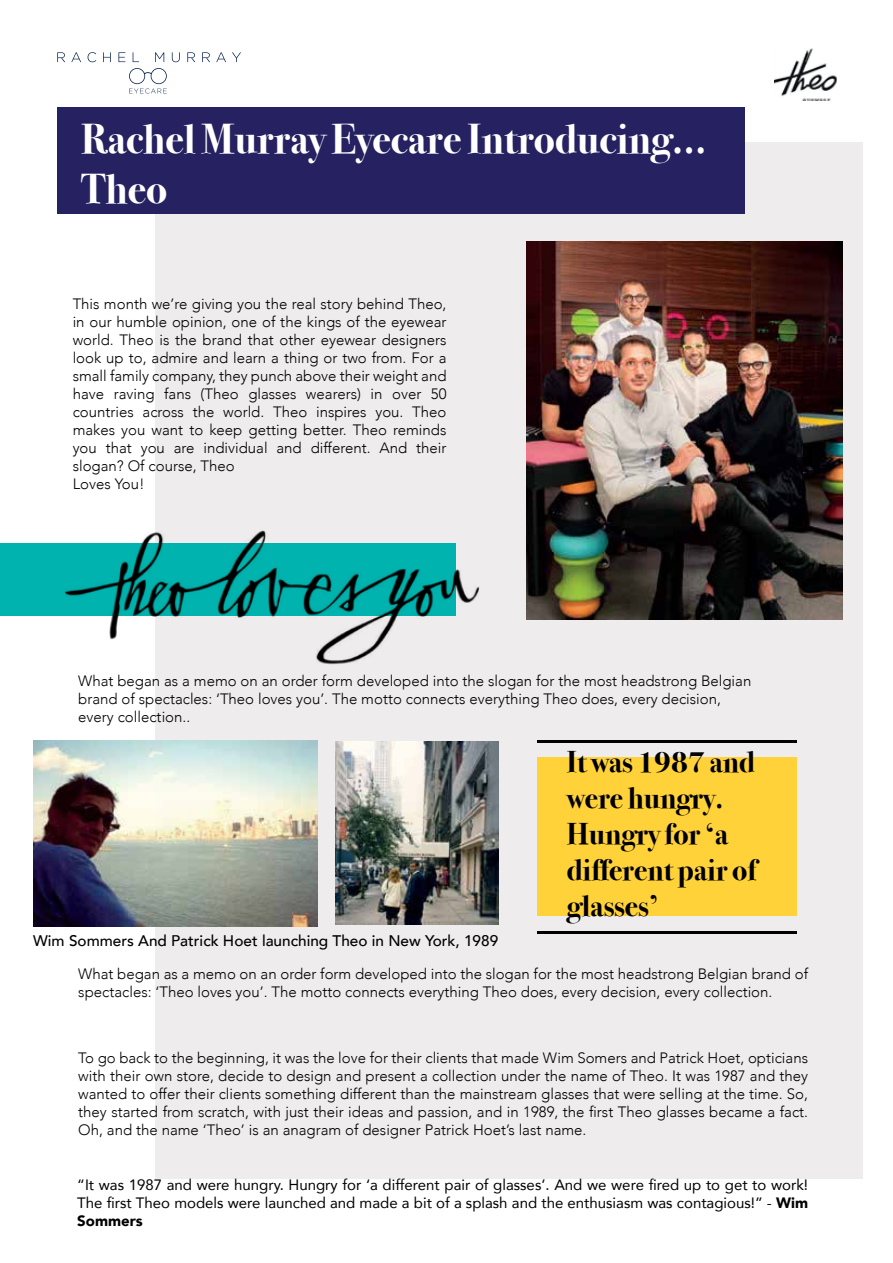
<style>
.page{position:relative;width:893px;height:1263px;background:#fff}
.page>*{position:absolute;margin:0;border:0;box-sizing:border-box;transform-origin:0 0}
.t1{font:700 41.7px/49.9px "Bodoni Svty Two ITCTT";color:#fff}
.t2{font:700 30px/36px "Bodoni Svty Two ITCTT";color:#000}
.t3{font:500 15.3px "Avenir";color:#000}
.t4{font:300 15px/18px "Avenir";color:#000}
.t5{font:15px/18px "Avenir";color:#000;text-align:justify}
.s1{font-weight:900}
</style>
<div class="page">
<div style="left:156px;top:142px;width:707px;height:1037px;background:#eeecec"></div>
<div style="left:537px;top:757px;width:259px;height:159px;background:#ffd23a"></div>
<hr style="left:537px;top:931px;width:259px;height:3px;background:#000">
<hr style="left:537px;top:740px;width:259px;height:3px;background:#000">
<div style="left:0;top:543px;width:456px;height:72px;background:#00b3ae"></div>
<img style="left:27px;top:516px;width:506px;height:151px">
<div style="left:57px;top:107px;width:688px;height:107px;background:#262262"></div>
<img style="left:774px;top:48px;width:63px;height:53px">
<svg style="left:57px;top:52px;width:8px;height:10px"></svg>
<svg style="left:71px;top:52px;width:10px;height:10px"></svg>
<svg style="left:88px;top:52px;width:8px;height:10px"></svg>
<svg style="left:103px;top:52px;width:8px;height:10px"></svg>
<svg style="left:118px;top:52px;width:7px;height:10px"></svg>
<svg style="left:133px;top:52px;width:6px;height:10px"></svg>
<svg style="left:155px;top:52px;width:9px;height:10px"></svg>
<svg style="left:172px;top:52px;width:8px;height:10px"></svg>
<svg style="left:187px;top:52px;width:8px;height:10px"></svg>
<svg style="left:202px;top:52px;width:8px;height:10px"></svg>
<svg style="left:216px;top:52px;width:10px;height:10px"></svg>
<svg style="left:232px;top:52px;width:9px;height:10px"></svg>
<svg style="left:129px;top:68px;width:38px;height:25px"></svg>
<img style="left:33px;top:740px;width:284px;height:187px">
<img style="left:336px;top:742px;width:162px;height:183px">
<img style="left:527px;top:241px;width:316px;height:378px">
<h1 class="t1" style="left:81px;top:110px;width:627px">Rachel Murray Eyecare Introducing…<br>Theo</h1>
<p class="t4" style="left:73px;top:295px;width:375px">This month we’re giving you the real story behind Theo, in our humble opinion, one of the kings of the eyewear world. Theo is the brand that other eyewear designers look up to, admire and learn a thing or two from. For a small family company, they punch above their weight and have raving fans (Theo glasses wearers) in over 50 countries across the world. Theo inspires you. Theo makes you want to keep getting better. Theo reminds you that you are individual and different. And their slogan? Of course, Theo<br>Loves You!</p>
<p class="t4" style="left:78px;top:671px;width:675px">What began as a memo on an order form developed into the slogan for the most headstrong Belgian brand of spectacles: ‘Theo loves you’. The motto connects everything Theo does, every decision, every collection..</p>
<p class="t3" style="left:33px;top:928px;width:467px">Wim Sommers And Patrick Hoet launching Theo in New York, 1989</p>
<h2 class="t2" style="left:567px;top:741px;width:191px">It was 1987 and were hungry.<br>Hungry for ‘a different pair of glasses’</h2>
<p class="t4" style="left:78px;top:965px;width:731px">What began as a memo on an order form developed into the slogan for the most headstrong Belgian brand of spectacles: ‘Theo loves you’. The motto connects everything Theo does, every decision, every collection.</p>
<p class="t4" style="left:78px;top:1048px;width:731px;text-align:justify">To go back to the beginning, it was the love for their clients that made Wim Somers and Patrick Hoet, opticians with their own store, decide to design and present a collection under the name of Theo. It was 1987 and they wanted to offer their clients something different than the mainstream glasses that were selling at the time. So, they started from scratch, with just their ideas and passion, and in 1989, the first Theo glasses became a fact.<br>Oh, and the name ‘Theo’ is an anagram of designer Patrick Hoet’s last name.</p>
<p class="t5" style="left:77px;top:1175px;width:732px">“It was 1987 and were hungry. Hungry for ‘a different pair of glasses’. And we were fired up to get to work!<br>The first Theo models were launched and made a bit of a splash and the enthusiasm was contagious!” - <span class="s1">Wim Sommers</span></p>
</div>
